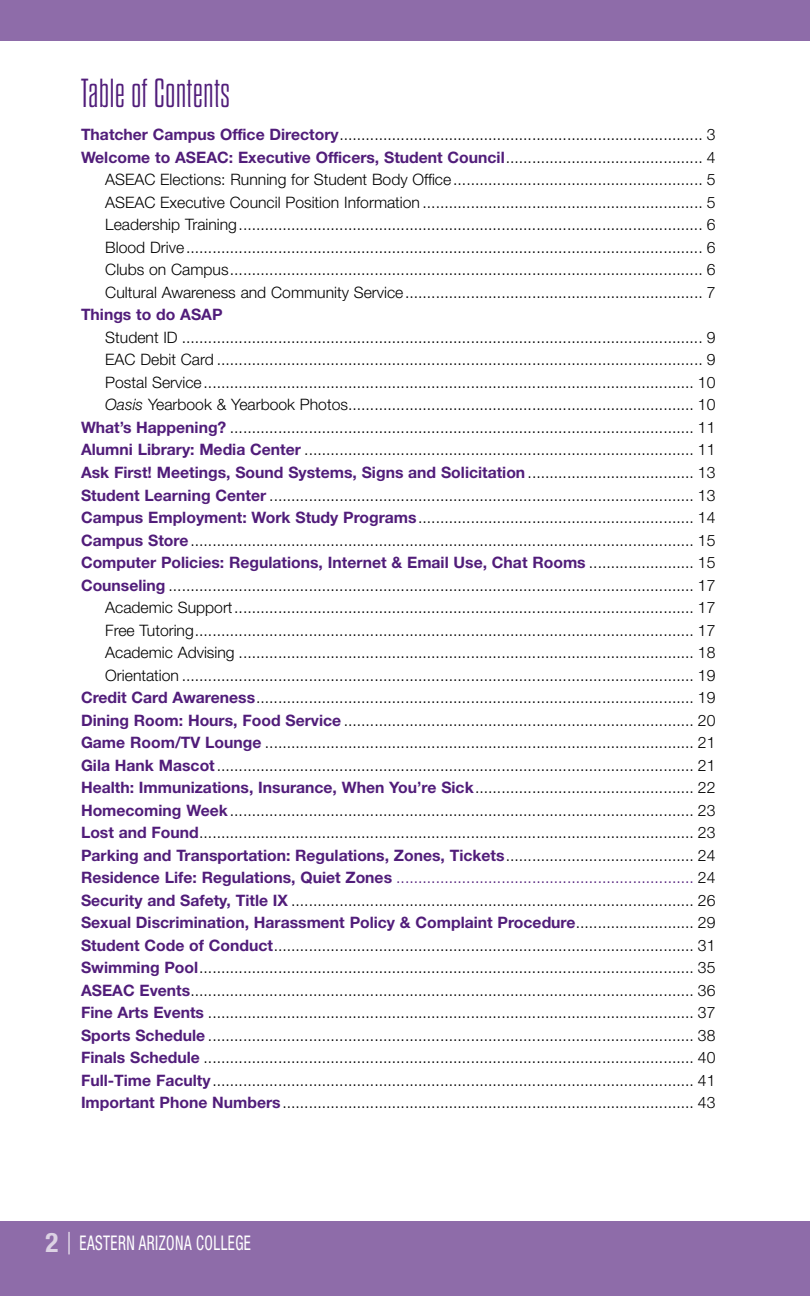
<style>
.page{position:relative;width:810px;height:1296px;background:#fff}
.page>*{position:absolute;margin:0;border:0;box-sizing:border-box;transform-origin:0 0}
.t1{font:300 40.5px "Dharma Gothic M";letter-spacing:.02em;color:#511d7a}
.t2{font:condensed 20.25px "Helvetica Neue LT Std";letter-spacing:.03em;color:#fff;scale:.75 1}
.t3{font:300 15.75px/22.5px "Helvetica Neue LT Std";color:#000;text-align:right}
.t4{font:700 15.75px "Helvetica Neue LT Std";color:#511d7a}
.s1{font-weight:700;color:#511d7a}
.s2{font-style:italic}
.s3{color:#511d7a}
.s4{font-weight:700;font-size:27px;color:#dcd2e4}
.s5{font-size:30.38px}
</style>
<div class="page">
<div style="left:0;top:1222px;width:810px;height:74px;background:#8e6ca9"></div>
<div style="left:0;top:0;width:810px;height:40px;background:#8e6ca9"></div>
<h1 class="t1" style="left:81px;top:74px;width:150px">Table of Contents</h1>
<p class="t3" style="left:81px;top:123px;width:636px"><span class="s1">Thatcher Campus Office Directory</span>................................................................................... 3<br><span class="s1">Welcome to ASEAC: Executive Officers, Student Council</span>............................................. 4<br>ASEAC Elections: Running for Student Body Office......................................................... 5<br>ASEAC Executive Council Position Information ................................................................ 5<br>Leadership Training.......................................................................................................... 6<br>Blood Drive...................................................................................................................... 6<br>Clubs on Campus............................................................................................................ 6<br>Cultural Awareness and Community Service.................................................................... 7</p>
<p class="t4" style="left:81px;top:305px;width:143px">Things to do ASAP</p>
<p class="t3" style="left:81px;top:326px;width:636px">Student ID ....................................................................................................................... 9<br>EAC Debit Card ............................................................................................................... 9<br>Postal Service................................................................................................................ 10<br><span class="s2">Oasis</span> Yearbook &amp; Yearbook Photos............................................................................... 10<br><span class="s1">What’s Happening?</span> .......................................................................................................... 11<br><span class="s1">Alumni Library: Media Center</span> ......................................................................................... 11<br><span class="s1">Ask First! Meetings, Sound Systems, Signs and Solicitation</span>...................................... 13<br><span class="s1">Student Learning Center</span> ................................................................................................. 13<br><span class="s1">Campus Employment: Work Study Programs</span>............................................................... 14<br><span class="s1">Campus Store</span>................................................................................................................... 15<br><span class="s1">Computer Policies: Regulations, Internet &amp; Email Use, Chat Rooms</span> ........................ 15<br><span class="s1">Counseling</span> ........................................................................................................................ 17<br>Academic Support......................................................................................................... 17<br>Free Tutoring.................................................................................................................. 17<br>Academic Advising ........................................................................................................ 18<br>Orientation ..................................................................................................................... 19<br><span class="s1">Credit Card Awareness</span>.................................................................................................... 19<br><span class="s1">Dining Room: Hours, Food Service</span> ................................................................................ 20<br><span class="s1">Game Room/TV Lounge</span> .................................................................................................. 21<br><span class="s1">Gila Hank Mascot</span>............................................................................................................. 21<br><span class="s1">Health: Immunizations, Insurance, When You’re Sick</span>.................................................. 22<br><span class="s1">Homecoming Week</span>.......................................................................................................... 23<br><span class="s1">Lost and Found</span>................................................................................................................. 23<br><span class="s1">Parking and Transportation: Regulations, Zones, Tickets</span>........................................... 24<br><span class="s1">Residence Life: Regulations, Quiet Zones</span> <span class="s3">....................................................................</span> 24<br><span class="s1">Security and Safety, Title IX</span> ............................................................................................ 26<br><span class="s1">Sexual Discrimination, Harassment Policy &amp; Complaint Procedure</span>........................... 29<br><span class="s1">Student Code of Conduct</span>................................................................................................ 31<br><span class="s1">Swimming Pool</span>................................................................................................................. 35<br><span class="s1">ASEAC Events</span>................................................................................................................... 36<br><span class="s1">Fine Arts Events</span> ............................................................................................................... 37<br><span class="s1">Sports Schedule</span> ............................................................................................................... 38<br><span class="s1">Finals Schedule</span> ................................................................................................................ 40<br><span class="s1">Full-Time Faculty</span>.............................................................................................................. 41<br><span class="s1">Important Phone Numbers</span>.............................................................................................. 43</p>
<p class="t2" style="left:46px;top:1231px;width:275px"><span class="s4">2</span> <span class="s5">|</span> EASTERN ARIZONA COLLEGE</p>
</div>
